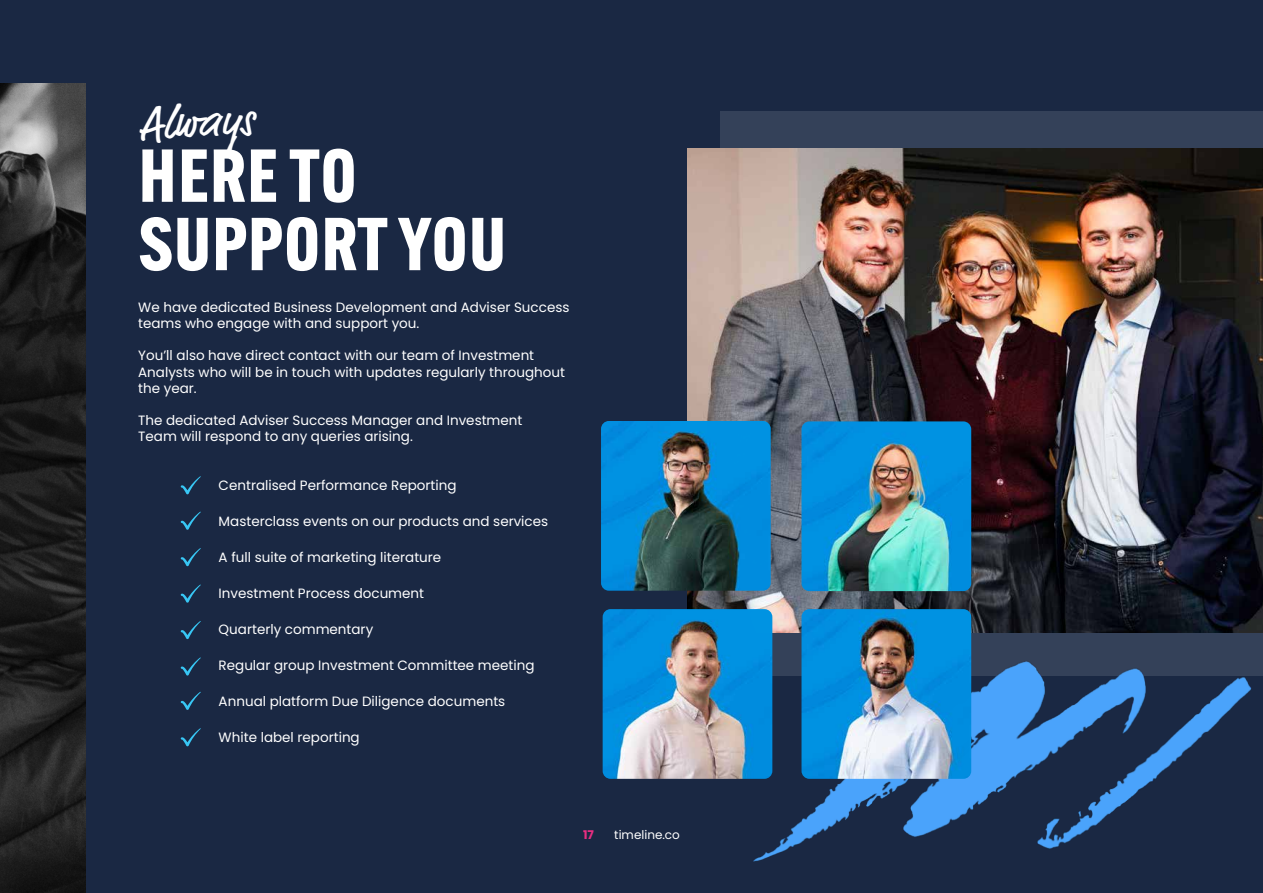
<style>
.page{position:relative;width:1263px;height:893px;background:#1a2843}
.page>*{position:absolute;margin:0;border:0;box-sizing:border-box;transform-origin:0 0}
.t1{font:700 73.2px/68.4px "Alternate Gothic ATF";letter-spacing:.02em;color:#fff}
.t2{font:46.5px "Market Pro";color:#fff}
.t3{font:13.5px/16.2px "Poppins";color:#fff}
.t4{font:12px "Poppins";color:#fff}
.t5{font:700 12px "Poppins";color:#e82e81}
</style>
<div class="page">
<img style="left:0;top:84px;width:85px;height:809px">
<div style="left:720px;top:111px;width:543px;height:565px;background:#344159"></div>
<img style="left:687px;top:148px;width:576px;height:461px">
<img style="left:737px;top:564px;width:526px;height:298px">
<img style="left:601px;top:421px;width:170px;height:170px">
<img style="left:603px;top:609px;width:169px;height:170px">
<img style="left:801px;top:609px;width:170px;height:170px">
<svg style="left:180px;top:476px;width:21px;height:18px"></svg>
<svg style="left:180px;top:511px;width:21px;height:19px"></svg>
<svg style="left:180px;top:548px;width:21px;height:18px"></svg>
<svg style="left:180px;top:584px;width:21px;height:19px"></svg>
<svg style="left:180px;top:621px;width:21px;height:18px"></svg>
<svg style="left:180px;top:657px;width:21px;height:19px"></svg>
<svg style="left:180px;top:692px;width:21px;height:18px"></svg>
<svg style="left:180px;top:728px;width:21px;height:18px"></svg>
<img style="left:801px;top:421px;width:170px;height:170px">
<h2 class="t2" style="left:138px;top:92px;width:116px;rotate:-2deg">Always</h2>
<h1 class="t1" style="left:139px;top:141px;width:368px">HERE TO<br>SUPPORT YOU</h1>
<p class="t3" style="left:138px;top:299px;width:433px">We have dedicated Business Development and Adviser Success teams who engage with and support you.</p>
<p class="t3" style="left:138px;top:348px;width:428px">You’ll also have direct contact with our team of Investment<br>Analysts who will be in touch with updates regularly throughout the year.</p>
<p class="t3" style="left:138px;top:412px;width:386px">The dedicated Adviser Success Manager and Investment<br>Team will respond to any queries arising.</p>
<p class="t3" style="left:219px;top:478px;width:239px">Centralised Performance Reporting</p>
<p class="t3" style="left:219px;top:514px;width:331px">Masterclass events on our products and services</p>
<p class="t3" style="left:219px;top:550px;width:224px">A full suite of marketing literature</p>
<p class="t3" style="left:219px;top:586px;width:207px">Investment Process document</p>
<p class="t3" style="left:219px;top:622px;width:156px">Quarterly commentary</p>
<p class="t3" style="left:219px;top:658px;width:317px">Regular group Investment Committee meeting</p>
<p class="t3" style="left:219px;top:694px;width:288px">Annual platform Due Diligence documents</p>
<p class="t3" style="left:219px;top:730px;width:143px">White label reporting</p>
<p class="t5" style="left:583px;top:828px;width:12px">17</p>
<p class="t4" style="left:614px;top:828px;width:67px">timeline.co</p>
</div>
